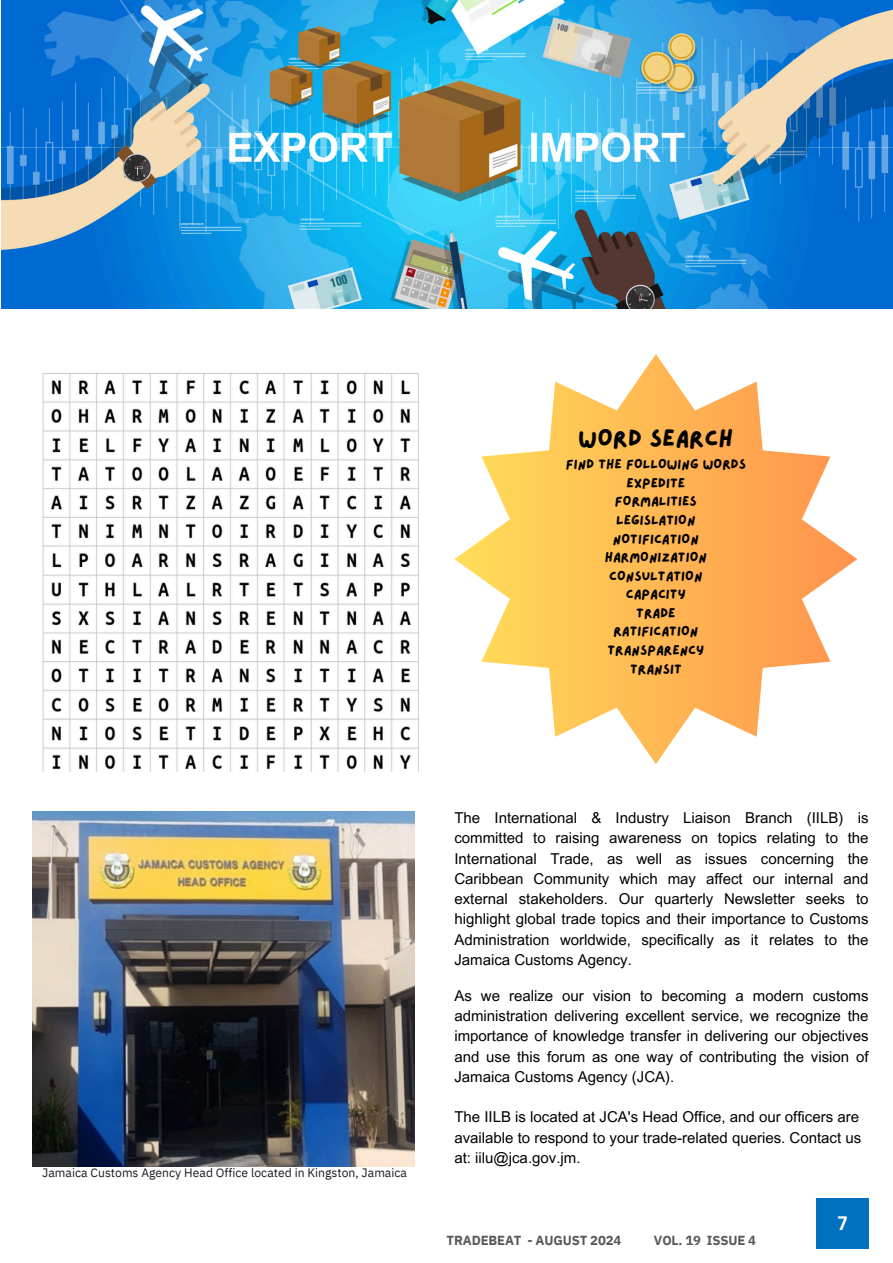
<style>
.page{position:relative;width:893px;height:1263px;background:#fff}
.page>*{position:absolute;margin:0;border:0;box-sizing:border-box;transform-origin:0 0}
.t1{font:24px "Lazydog";color:#000}
.t2{font:700 18.98px "Canva Sans";color:#fff}
.t3{font:15px/20.2px "Arial MT Pro";color:#000;text-align:justify}
.t4{font:13.5px/18.6px "Lazydog";color:#000;text-align:center}
.t5{font:700 13.12px "IBM Plex Sans";letter-spacing:-.01em;color:#5a5a5a}
.t6{font:12.15px "IBM Plex Sans";color:#1b1c25}
</style>
<div class="page">
<img style="left:32px;top:811px;width:382px;height:355px">
<img style="left:42px;top:373px;width:377px;height:399px">
<img style="left:1px;top:0;width:892px;height:308px">
<svg style="left:454px;top:354px;width:403px;height:410px"></svg>
<div style="left:816px;top:1198px;width:52px;height:50px;background:#0070c0"></div>
<h2 class="t1" style="left:578px;top:426px;width:157px">WORD SEARCH</h2>
<h2 class="t4" style="left:566px;top:456px;width:182px">FIND THE FOLLOWING WORDS</h2>
<h2 class="t4" style="left:605px;top:474px;width:104px">EXPEDITE<br>FORMALITIES<br>LEGISLATION<br>NOTIFICATION<br>HARMONIZATION<br>CONSULTATION<br>CAPACITY<br>TRADE<br>RATIFICATION<br>TRANSPARENCY<br>TRANSIT</h2>
<h2 class="t6" style="left:42px;top:1164px;width:366px">Jamaica Customs Agency Head Office located in Kingston, Jamaica</h2>
<p class="t3" style="left:454px;top:809px;width:415px">The International &amp; Industry Liaison Branch (IILB) is committed to raising awareness on topics relating to the International Trade, as well as issues concerning the Caribbean Community which may affect our internal and external stakeholders. Our quarterly Newsletter seeks to highlight global trade topics and their importance to Customs Administration worldwide, specifically as it relates to the Jamaica Customs Agency.</p>
<p class="t3" style="left:454px;top:987px;width:415px">As we realize our vision to becoming a modern customs administration delivering excellent service, we recognize the importance of knowledge transfer in delivering our objectives and use this forum as one way of contributing the vision of Jamaica Customs Agency (JCA).</p>
<p class="t3" style="left:454px;top:1109px;width:408px;text-align:left">The IILB is located at JCA's Head Office, and our officers are available to respond to your trade-related queries. Contact us at: iilu@jca.gov.jm.</p>
<p class="t5" style="left:446px;top:1231px;width:176px">TRADEBEAT - AUGUST 2024</p>
<p class="t5" style="left:654px;top:1231px;width:104px">VOL. 19 ISSUE 4</p>
<p class="t2" style="left:837px;top:1210px;width:11px">7</p>
</div>
